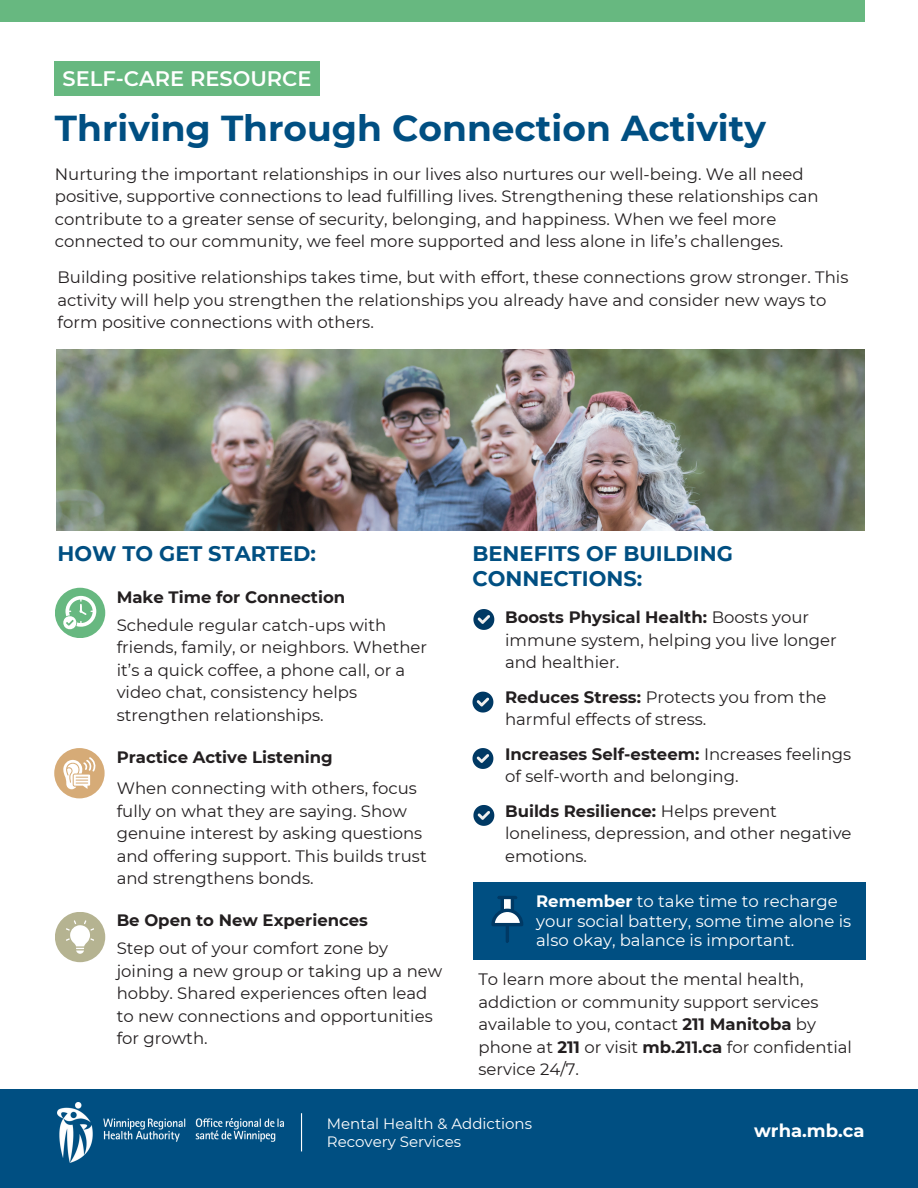
<style>
.page{position:relative;width:918px;height:1188px;background:#fff}
.page>*{position:absolute;margin:0;border:0;box-sizing:border-box;transform-origin:0 0}
.t1{font:700 36px "Montserrat";color:#004f82}
.t2{font:700 21px/24.8px "Montserrat";color:#004f82}
.t3{font:600 21px "Montserrat";color:#fff}
.t4{font:700 18px "Montserrat";color:#fff}
.t5{font:16.5px/22.5px "Montserrat";color:#231f20}
.t6{font:16.5px/19.2px "Montserrat";color:#fff}
.t7{font:700 16.5px "Montserrat";color:#231f20}
.t8{font:15px/18px "Montserrat";color:#fff}
.s1{font-weight:700}
</style>
<div class="page">
<div style="left:0;top:0;width:865px;height:21px;background:#67b880"></div>
<div style="left:0;top:1090px;width:918px;height:98px;background:#004f82"></div>
<img style="left:58px;top:1103px;width:226px;height:59px">
<hr style="left:301px;top:1113px;width:1px;height:38px;background:#fff">
<img style="left:56px;top:349px;width:809px;height:182px">
<svg style="left:473px;top:609px;width:21px;height:21px"></svg>
<svg style="left:472px;top:692px;width:21px;height:21px"></svg>
<svg style="left:472px;top:748px;width:21px;height:21px"></svg>
<svg style="left:473px;top:805px;width:21px;height:21px"></svg>
<div style="left:55px;top:588px;width:50px;height:50px;background:#67b880;border-radius:50%"></div>
<svg style="left:63px;top:596px;width:33px;height:34px"></svg>
<div style="left:55px;top:912px;width:50px;height:50px;background:#b5b391;border-radius:50%"></div>
<div style="left:54px;top:748px;width:51px;height:50px;background:#d6ab77;border-radius:50%"></div>
<svg style="left:63px;top:757px;width:33px;height:32px"></svg>
<svg style="left:66px;top:920px;width:28px;height:34px"></svg>
<div style="left:473px;top:883px;width:393px;height:77px;background:#004f82"></div>
<svg style="left:491px;top:896px;width:32px;height:47px"></svg>
<div style="left:54px;top:62px;width:266px;height:34px;background:#67b880"></div>
<h1 class="t3" style="left:63px;top:66px;width:250px">SELF-CARE RESOURCE</h1>
<h4 class="t1" style="left:55px;top:107px;width:713px">Thriving Through Connection Activity</h4>
<h4 class="t5" style="left:55px;top:163px;width:765px">Nurturing the important relationships in our lives also nurtures our well-being. We all need positive, supportive connections to lead fulfilling lives. Strengthening these relationships can contribute to a greater sense of security, belonging, and happiness. When we feel more connected to our community, we feel more supported and less alone in life’s challenges.</h4>
<h3 class="t5" style="left:58px;top:266px;width:792px">Building positive relationships takes time, but with effort, these connections grow stronger. This activity will help you strengthen the relationships you already have and consider new ways to form positive connections with others.</h3>
<h4 class="t2" style="left:58px;top:541px;width:260px">HOW TO GET STARTED:</h4>
<p class="t7" style="left:117px;top:587px;width:230px">Make Time for Connection</p>
<h2 class="t5" style="left:117px;top:613px;width:312px">Schedule regular catch-ups with friends, family, or neighbors. Whether it’s a quick coffee, a phone call, or a video chat, consistency helps strengthen relationships.</h2>
<p class="t7" style="left:117px;top:747px;width:218px">Practice Active Listening</p>
<p class="t5" style="left:117px;top:777px;width:311px">When connecting with others, focus fully on what they are saying. Show genuine interest by asking questions and offering support. This builds trust and strengthens bonds.</p>
<h4 class="t7" style="left:117px;top:910px;width:253px">Be Open to New Experiences</h4>
<p class="t5" style="left:117px;top:937px;width:327px">Step out of your comfort zone by joining a new group or taking up a new hobby. Shared experiences often lead to new connections and opportunities for growth.</p>
<h4 class="t2" style="left:472px;top:541px;width:262px">BENEFITS OF BUILDING<br>CONNECTIONS:</h4>
<p class="t5" style="left:505px;top:606px;width:333px"><span class="s1">Boosts Physical Health:</span> Boosts your immune system, helping you live longer and healthier.</p>
<h3 class="t5" style="left:505px;top:685px;width:323px"><span class="s1">Reduces Stress:</span> Protects you from the harmful effects of stress.</h3>
<h4 class="t5" style="left:505px;top:742px;width:348px"><span class="s1">Increases Self-esteem:</span> Increases feelings of self-worth and belonging.</h4>
<p class="t5" style="left:505px;top:799px;width:348px"><span class="s1">Builds Resilience:</span> Helps prevent loneliness, depression, and other negative emotions.</p>
<h4 class="t6" style="left:536px;top:892px;width:317px"><span class="s1">Remember</span> to take time to recharge your social battery, some time alone is also okay, balance is important.</h4>
<h3 class="t5" style="left:479px;top:968px;width:375px">To learn more about the mental health, addiction or community support services available to you, contact <span class="s1">211 Manitoba</span> by phone at <span class="s1">211</span> or visit <span class="s1">mb.211.ca</span> for confidential service 24/7.</h3>
<p class="t8" style="left:327px;top:1115px;width:207px">Mental Health &amp; Addictions<br>Recovery Services</p>
<h2 class="t4" style="left:754px;top:1119px;width:112px">wrha.mb.ca</h2>
</div>
